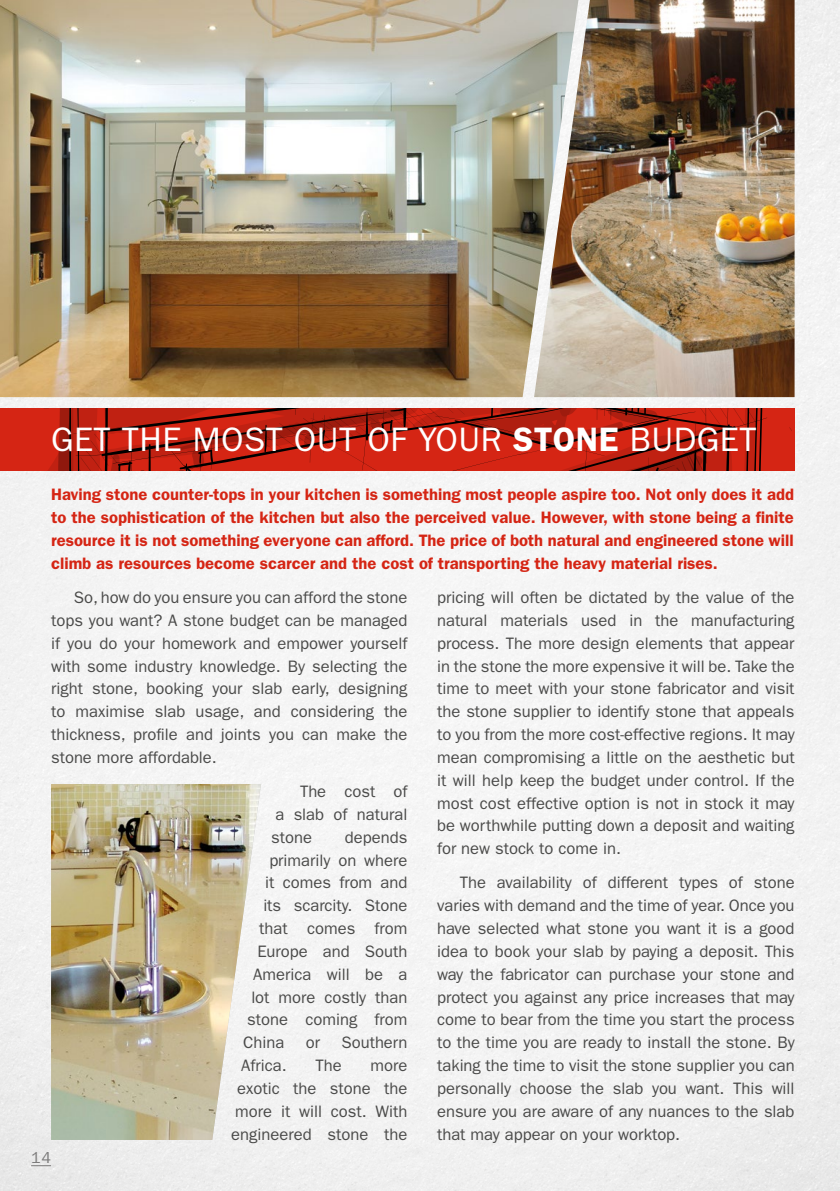
<style>
.page{position:relative;width:840px;height:1191px;background:#fff}
.page>*{position:absolute;margin:0;border:0;box-sizing:border-box;transform-origin:0 0}
.t1{font:34px "Franklin Gothic";letter-spacing:.015em;color:#fff}
.t2{font:16.6px/22.8px "Franklin Gothic";color:#4a4a49;text-align:justify}
.t3{font:600 16.6px/22.8px "Franklin Gothic";color:#d52514;text-align:justify}
.t4{font:16px "Franklin Gothic";color:#7c7b7b}
.s1{font-weight:600}
</style>
<div class="page">
<div style="left:0;top:0;width:839px;height:1191px;background:#f4f4f4"></div>
<svg style="left:31px;top:1165px;width:20px;height:1px"></svg>
<img style="left:0;top:0;width:533px;height:397px">
<img style="left:533px;top:0;width:261px;height:397px">
<img style="left:51px;top:784px;width:210px;height:356px">
<svg style="left:0;top:408px;width:794px;height:63px;background:#b51f10"></svg>
<h1 class="t1" style="left:51px;top:420px;width:666px">GET THE MOST OUT OF you r <span class="s1">Stone</span> bu dget</h1>
<p class="t3" style="left:51px;top:483px;width:744px">Having stone counter-tops in your kitchen is something most people aspire too. Not only does it add to the sophistication of the kitchen but also the perceived value. However, with stone being a finite resource it is not something everyone can afford. The price of both natural and engineered stone will climb as resources become scarcer and the cost of transporting the heavy material rises.</p>
<p class="t2" style="left:51px;top:586px;width:358px;text-indent:23px">So, how do you ensure you can afford the stone tops you want? A stone budget can be managed if you do your homework and empower yourself with some industry knowledge. By selecting the right stone, booking your slab early, designing to maximise slab usage, and considering the thickness, profile and joints you can make the stone more affordable.</p>
<p class="t2" style="left:271px;top:780px;width:138px;text-indent:29px">The cost of a slab of natural stone</p>
<p class="t2" style="left:437px;top:586px;width:359px">pricing will often be dictated by the value of the natural materials used in the manufacturing process. The more design elements that appear in the stone the more expensive it will be. Take the time to meet with your stone fabricator and visit the stone supplier to identify stone that appeals to you from the more cost-effective regions. It may mean compromising a little on the aesthetic but it will help keep the budget under control. If the most cost effective option is not in stock it may be worthwhile putting down a deposit and waiting for new stock to come in.</p>
<p class="t2" style="left:437px;top:871px;width:359px;text-indent:23px">The availability of different types of stone varies with demand and the time of year. Once you have selected what stone you want it is a good idea to book your slab by paying a deposit. This way the fabricator can purchase your stone and protect you against any price increases that may come to bear from the time you start the process to the time you are ready to install the stone. By taking the time to visit the stone supplier you can personally choose the slab you want. This will ensure you are aware of any nuances to the slab that may appear on your worktop.</p>
<p class="t2" style="left:345px;top:825px;width:64px">depends</p>
<p class="t2" style="left:269px;top:848px;width:140px">primarily on where</p>
<p class="t2" style="left:265px;top:871px;width:143px">it comes from and</p>
<p class="t2" style="left:263px;top:894px;width:146px">its scarcity. Stone</p>
<p class="t2" style="left:259px;top:917px;width:150px">that comes from</p>
<p class="t2" style="left:257px;top:940px;width:151px">Europe and South</p>
<p class="t2" style="left:253px;top:962px;width:156px">America will be a</p>
<p class="t2" style="left:251px;top:985px;width:157px">lot more costly than</p>
<p class="t2" style="left:247px;top:1008px;width:161px">stone coming from</p>
<p class="t2" style="left:243px;top:1031px;width:43px">China</p>
<p class="t2" style="left:306px;top:1031px;width:16px">or</p>
<p class="t2" style="left:341px;top:1031px;width:67px">Southern</p>
<p class="t2" style="left:241px;top:1054px;width:47px">Africa.</p>
<p class="t2" style="left:315px;top:1054px;width:28px">The</p>
<p class="t2" style="left:231px;top:1054px;width:177px;text-align:right">more<br>exotic the stone the more it will cost. With engineered stone the</p>
<p class="t4" style="left:31px;top:1148px;width:21px">14</p>
</div>
